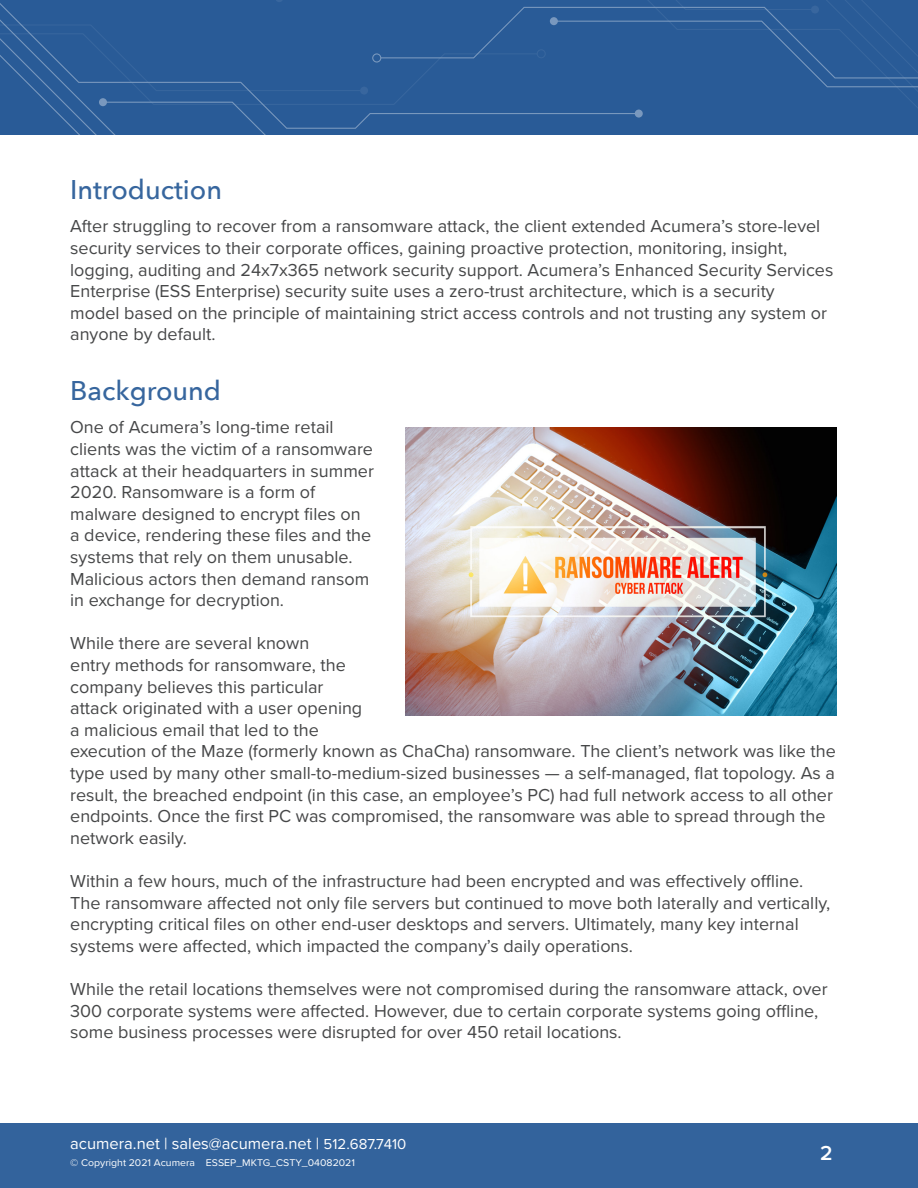
<style>
.page{position:relative;width:918px;height:1188px;background:#fff}
.page>*{position:absolute;margin:0;border:0;box-sizing:border-box;transform-origin:0 0}
.t1{font:500 27px "Avenir Next";color:#37669e}
.t2{font:600 21px "Proxima Nova";color:#fff}
.t3{font:18px/21.6px "Proxima Nova";color:#464748}
.Caps_Large{font:16.5px "Proxima Nova";color:#fff}
.Caps_Large-2{font:10.05px "Proxima Nova";color:#fff;scale:1.04 1}
.s1{font-size:15px}
</style>
<div class="page">
<div style="left:0;top:0;width:918px;height:135px;background:#295b97"></div>
<div style="left:360px;top:87px;width:8px;height:8px;background:#38669e;border-radius:50%"></div>
<div style="left:811px;top:6px;width:8px;height:8px;background:#38669e;border-radius:50%"></div>
<div style="left:0;top:1123px;width:918px;height:65px;background:#33639c"></div>
<img style="left:405px;top:428px;width:432px;height:287px">
<p class="t1" style="left:70px;top:166px;width:153px">Introduction</p>
<p class="t3" style="left:70px;top:215px;width:765px">After struggling to recover from a ransomware attack, the client extended Acumera’s store-level security services to their corporate offices, gaining proactive protection, monitoring, insight, logging, auditing and 24x7x365 network security support. Acumera’s Enhanced Security Services Enterprise (ESS Enterprise) security suite uses a zero-trust architecture, which is a security<br>model based on the principle of maintaining strict access controls and not trusting any system or anyone by default.</p>
<p class="t1" style="left:70px;top:367px;width:152px">Background</p>
<p class="t3" style="left:70px;top:416px;width:305px">One of Acumera’s long-time retail clients was the victim of a ransomware attack at their headquarters in summer 2020. Ransomware is a form of malware designed to encrypt files on a device, rendering these files and the systems that rely on them unusable.<br>Malicious actors then demand ransom in exchange for decryption.</p>
<p class="t3" style="left:70px;top:632px;width:767px">While there are several known<br>entry methods for ransomware, the<br>company believes this particular<br>attack originated with a user opening<br>a malicious email that led to the<br>execution of the Maze (formerly known as ChaCha) ransomware. The client’s network was like the type used by many other small-to-medium-sized businesses — a self-managed, flat topology. As a result, the breached endpoint (in this case, an employee’s PC) had full network access to all other endpoints. Once the first PC was compromised, the ransomware was able to spread through the network easily.</p>
<p class="t3" style="left:70px;top:869px;width:762px">Within a few hours, much of the infrastructure had been encrypted and was effectively offline.<br>The ransomware affected not only file servers but continued to move both laterally and vertically, encrypting critical files on other end-user desktops and servers. Ultimately, many key internal systems were affected, which impacted the company’s daily operations.</p>
<p class="t3" style="left:70px;top:977px;width:759px">While the retail locations themselves were not compromised during the ransomware attack, over<br>300 corporate systems were affected. However, due to certain corporate systems going offline, some business processes were disrupted for over 450 retail locations.</p>
<p class="Caps_Large" style="left:70px;top:1131px;width:338px">acumera.net | sales@acumera.net | <span class="s1">512.687.7410</span></p>
<p class="Caps_Large-2" style="left:70px;top:1155px;width:275px">© Copyright 2021 Acumera ESSEP_MKTG_CSTY_04082021</p>
<p class="t2" style="left:820px;top:1137px;width:14px">2</p>
</div>
